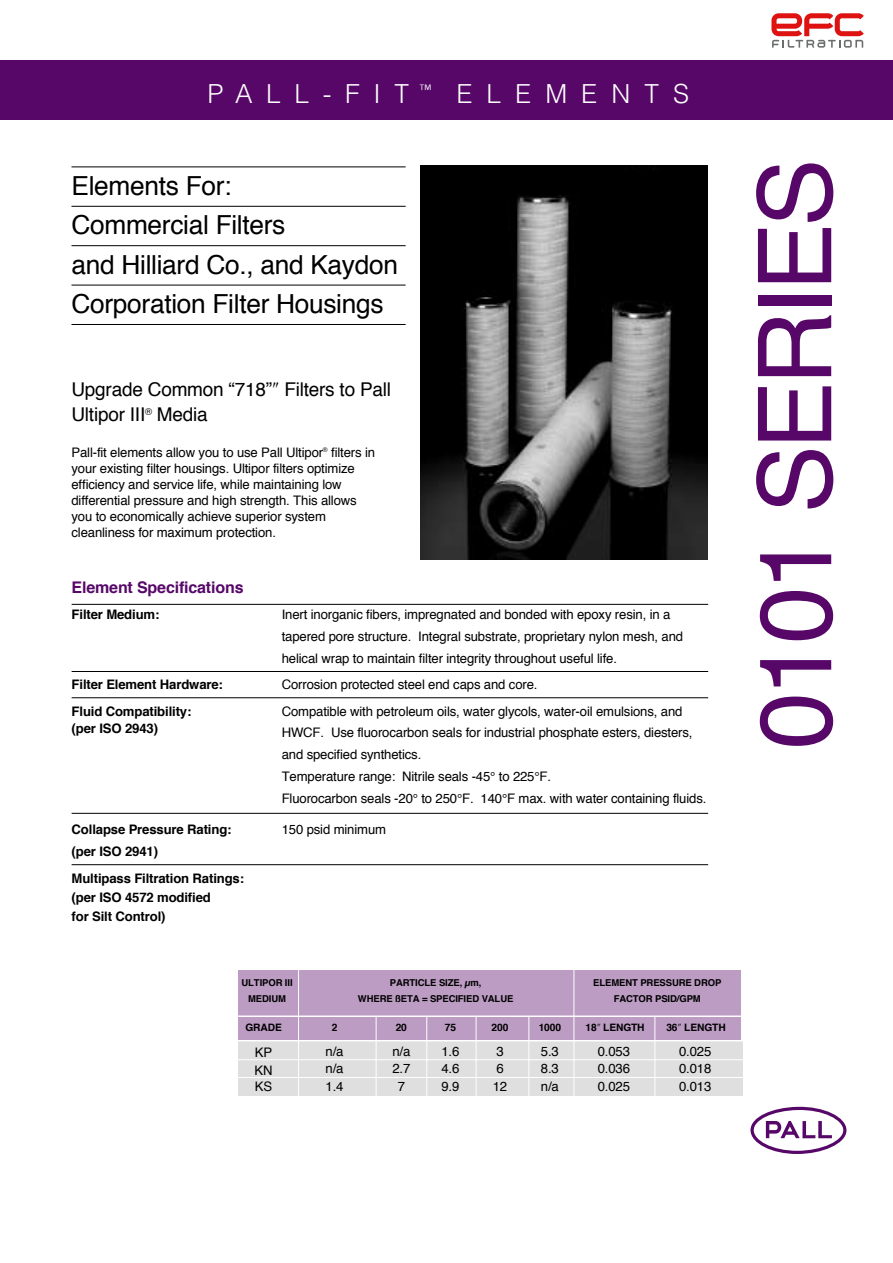
<style>
.page{position:relative;width:893px;height:1263px;background:#fff}
.page>*{position:absolute;margin:0;border:0;box-sizing:border-box;transform-origin:0 0}
.t1{font:102.15px "Helvetica";letter-spacing:-.04em;color:#570768}
.t2{font:26.25px/39.5px "Helvetica";letter-spacing:-.01em;color:#000}
.t3{font:300 26.25px "Helvetica";letter-spacing:.535em;color:#fff}
.t4{font:18.9px/24.8px "Helvetica";letter-spacing:-.01em;color:#000}
.t5{font:700 16.05px "Helvetica";letter-spacing:-.01em;color:#570768}
.t6{font:13.2px/16px "Helvetica";letter-spacing:-.01em;color:#000}
.t7{font:700 13.2px/27.8px "Helvetica";letter-spacing:-.01em;color:#000}
.t8{font:700 10.2px "Helvetica";letter-spacing:-.01em;color:#000}
.t9{font:700 9.45px/16px "Helvetica";letter-spacing:-.01em;color:#000;text-align:center}
</style>
<div class="page">
<svg style="left:771px;top:13px;width:93px;height:35px"></svg>
<div style="left:238px;top:971px;width:138px;height:70px;background:#bc9cc3"></div>
<hr style="left:71px;top:167px;width:335px;height:1px;background:#000">
<hr style="left:71px;top:206px;width:335px;height:1px;background:#000">
<hr style="left:71px;top:245px;width:335px;height:1px;background:#000">
<hr style="left:71px;top:285px;width:335px;height:1px;background:#000">
<hr style="left:71px;top:324px;width:335px;height:1px;background:#000">
<svg style="left:750px;top:1106px;width:97px;height:48px"></svg>
<div style="left:0;top:60px;width:893px;height:59px;background:#570768"></div>
<div style="left:375px;top:970px;width:366px;height:70px;background:#bc9cc3"></div>
<div style="left:238px;top:1041px;width:504px;height:54px;background:#dfdfdf"></div>
<hr style="left:426px;top:1016px;width:1px;height:140px;background:#fff">
<hr style="left:376px;top:1016px;width:1px;height:105px;background:#fff">
<hr style="left:476px;top:1016px;width:1px;height:140px;background:#fff">
<hr style="left:528px;top:1017px;width:1px;height:139px;background:#fff">
<hr style="left:574px;top:952px;width:1px;height:204px;background:#fff">
<hr style="left:654px;top:1017px;width:1px;height:89px;background:#fff">
<hr style="left:183px;top:1077px;width:573px;height:1px;background:#fff">
<hr style="left:220px;top:1059px;width:539px;height:1px;background:#fff">
<hr style="left:298px;top:967px;width:1px;height:189px;background:#fff">
<hr style="left:232px;top:1015px;width:546px;height:2px;background:#fff">
<hr style="left:72px;top:604px;width:636px;height:1px;background:#000">
<hr style="left:72px;top:671px;width:636px;height:1px;background:#000">
<hr style="left:72px;top:697px;width:636px;height:1px;background:#000">
<hr style="left:72px;top:813px;width:636px;height:1px;background:#000">
<hr style="left:72px;top:864px;width:636px;height:1px;background:#000">
<img style="left:420px;top:165px;width:287px;height:394px">
<hr style="left:166px;top:1040px;width:626px;height:1px;background:#fff">
<h2 class="t3" style="left:207px;top:78px;width:483px">PALL-FIT <sup>™</sup> ELEMENTS</h2>
<h2 class="t2" style="left:71px;top:167px;width:328px">Elements For:<br>Commercial Filters<br>and Hilliard Co., and Kaydon<br>Corporation Filter Housings</h2>
<h3 class="t4" style="left:71px;top:378px;width:321px">Upgrade Common “718” Filters to Pall<br>Ultipor III<sup>®</sup> Media</h3>
<p class="t6" style="left:71px;top:445px;width:305px">Pall-fit elements allow you to use Pall Ultipor<sup>®</sup> filters in your existing filter housings. Ultipor filters optimize efficiency and service life, while maintaining low differential pressure and high strength. This allows you to economically achieve superior system cleanliness for maximum protection.</p>
<p class="t5" style="left:72px;top:574px;width:173px">Element Specifications</p>
<p class="t7" style="left:72px;top:601px;width:89px">Filter Medium:</p>
<p class="t6" style="left:282px;top:604px;width:403px;line-height:21.9px">Inert inorganic fibers, impregnated and bonded with epoxy resin, in a tapered pore structure. Integral substrate, proprietary nylon mesh, and helical wrap to maintain filter integrity throughout useful life.</p>
<p class="t7" style="left:72px;top:671px;width:153px">Filter Element Hardware:</p>
<p class="t6" style="left:282px;top:677px;width:257px">Corrosion protected steel end caps and core.</p>
<p class="t7" style="left:72px;top:697px;width:121px">Fluid Compatibility:</p>
<p class="t6" style="left:282px;top:703px;width:402px">Compatible with petroleum oils, water glycols, water-oil emulsions, and</p>
<p class="t7" style="left:72px;top:715px;width:88px">(per ISO 2943)</p>
<p class="t6" style="left:282px;top:722px;width:426px;line-height:21.9px">HWCF. Use fluorocarbon seals for industrial phosphate esters, diesters, and specified synthetics.<br>Temperature range: Nitrile seals -45° to 225°F.<br>Fluorocarbon seals -20° to 250°F. 140°F max. with water containing fluids.</p>
<p class="t7" style="left:72px;top:815px;width:161px">Collapse Pressure Rating:</p>
<p class="t6" style="left:282px;top:821px;width:106px">150 psid minimum</p>
<p class="t7" style="left:72px;top:837px;width:174px">(per ISO 2941)<br>Multipass Filtration Ratings:</p>
<p class="t7" style="left:72px;top:888px;width:141px;line-height:18.9px">(per ISO 4572 modified for Silt Control)</p>
<p class="t9" style="left:242px;top:974px;width:53px">ULTIPOR III<br>MEDIUM</p>
<p class="t9" style="left:358px;top:974px;width:157px">PARTICLE SIZE, µm,<br>WHERE ßETA = SPECIFIED VALUE</p>
<p class="t9" style="left:593px;top:975px;width:130px">ELEMENT PRESSURE DROP<br>FACTOR PSID/GPM</p>
<p class="t8" style="left:245px;top:1019px;width:38px">GRADE</p>
<p class="t8" style="left:332px;top:1019px;width:7px">2</p>
<p class="t8" style="left:396px;top:1019px;width:13px">20</p>
<p class="t8" style="left:445px;top:1019px;width:13px">75</p>
<p class="t8" style="left:492px;top:1019px;width:18px">200</p>
<p class="t8" style="left:539px;top:1019px;width:24px">1000</p>
<p class="t8" style="left:586px;top:1019px;width:61px">18 LENGTH</p>
<p class="t8" style="left:666px;top:1019px;width:61px">36 LENGTH</p>
<p class="t6" style="left:255px;top:1045px;width:19px">KP</p>
<p class="t6" style="left:326px;top:1043px;width:19px">n/a</p>
<p class="t6" style="left:392px;top:1043px;width:19px">n/a</p>
<p class="t6" style="left:441px;top:1043px;width:19px">1.6</p>
<p class="t6" style="left:496px;top:1043px;width:9px">3</p>
<p class="t6" style="left:541px;top:1043px;width:19px">5.3</p>
<p class="t6" style="left:598px;top:1043px;width:34px">0.053</p>
<p class="t6" style="left:679px;top:1043px;width:34px">0.025</p>
<p class="t6" style="left:255px;top:1062px;width:20px">KN</p>
<p class="t6" style="left:326px;top:1061px;width:19px">n/a</p>
<p class="t6" style="left:392px;top:1061px;width:19px">2.7</p>
<p class="t6" style="left:441px;top:1061px;width:19px">4.6</p>
<p class="t6" style="left:496px;top:1061px;width:9px">6</p>
<p class="t6" style="left:541px;top:1061px;width:19px">8.3</p>
<p class="t6" style="left:598px;top:1061px;width:34px">0.036</p>
<p class="t6" style="left:679px;top:1061px;width:34px">0.018</p>
<p class="t6" style="left:255px;top:1079px;width:19px">KS</p>
<p class="t6" style="left:326px;top:1079px;width:19px">1.4</p>
<p class="t6" style="left:398px;top:1079px;width:9px">7</p>
<p class="t6" style="left:441px;top:1079px;width:19px">9.9</p>
<p class="t6" style="left:493px;top:1079px;width:16px">12</p>
<p class="t6" style="left:541px;top:1079px;width:19px">n/a</p>
<p class="t6" style="left:598px;top:1079px;width:34px">0.025</p>
<p class="t6" style="left:679px;top:1079px;width:34px">0.013</p>
<h1 class="t1" style="left:717px;top:749px;width:592px;rotate:-90deg">0101 SERIES</h1>
</div>
